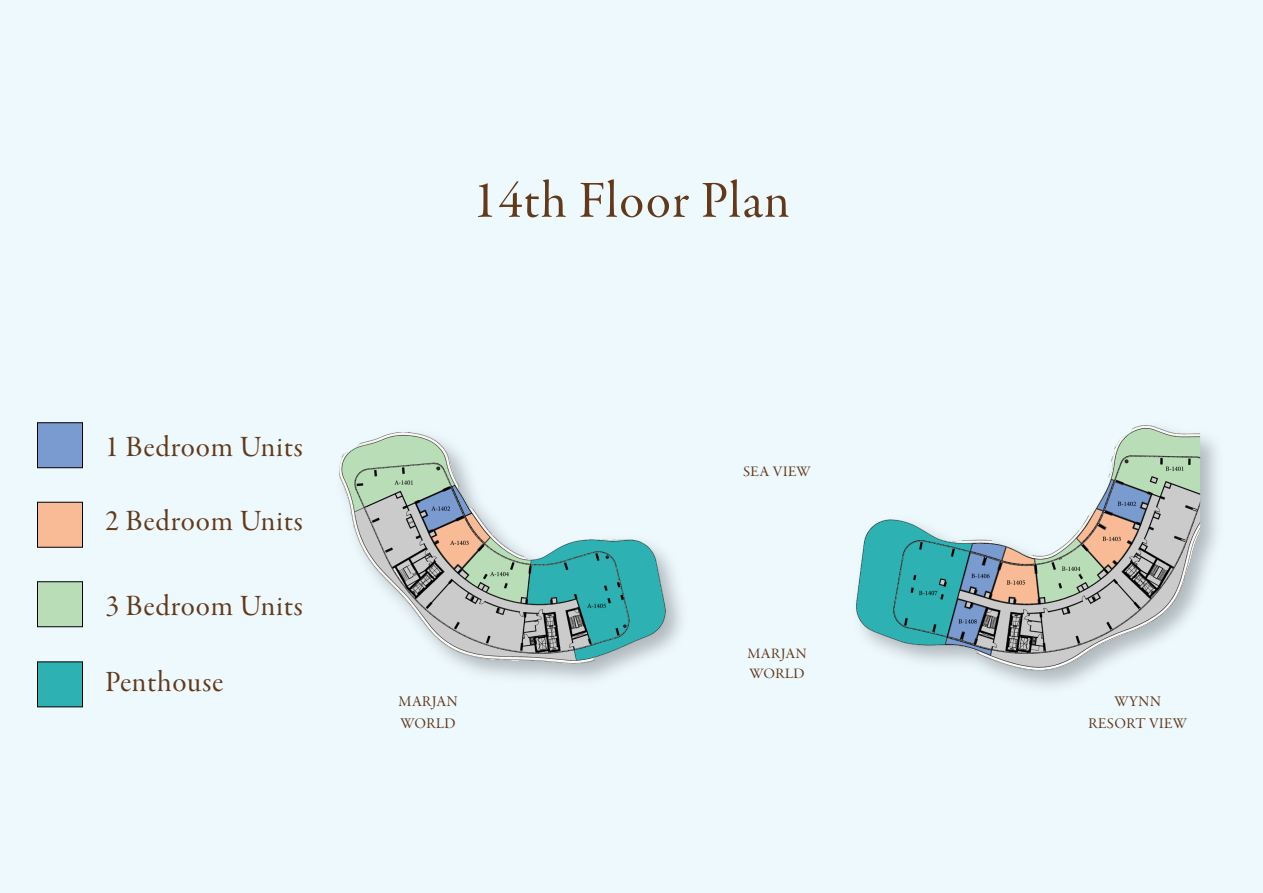
<style>
.page{position:relative;width:1263px;height:893px;background:#eef9fe}
.page>*{position:absolute;margin:0;border:0;box-sizing:border-box;transform-origin:0 0}
.t1{font:52.35px "Garamond Premr Pro Subh";letter-spacing:.025em;color:#623a19}
.t2{font:29.7px "Garamond Premr Pro Subh";letter-spacing:.025em;color:#623a19}
.t3{font:15px/21.5px "Garamond Premr Pro Subh";letter-spacing:.035em;color:#623a19}
.t4{font:14.7px "Garamond Premr Pro Subh";letter-spacing:.035em;color:#623a19}
.t5{font:14.4px/20.7px "Garamond Premr Pro Subh";letter-spacing:.035em;color:#623a19;scale:1.04 1}
</style>
<div class="page">
<img style="left:339px;top:425px;width:861px;height:262px">
<div style="left:37px;top:423px;width:46px;height:45px;background:#7a9bd0;border:1px solid #000"></div>
<div style="left:37px;top:502px;width:46px;height:45px;background:#f9bb96;border:1px solid #000"></div>
<div style="left:37px;top:582px;width:46px;height:45px;background:#b9ddb7;border:1px solid #000"></div>
<div style="left:37px;top:662px;width:46px;height:45px;background:#2db1b3;border:1px solid #000"></div>
<p class="t2" style="left:105px;top:430px;width:199px">1 Bedroom Units</p>
<p class="t2" style="left:105px;top:503px;width:199px">2 Bedroom Units</p>
<p class="t2" style="left:105px;top:589px;width:199px">3 Bedroom Units</p>
<p class="t2" style="left:105px;top:665px;width:119px">Penthouse</p>
<h1 class="t1" style="left:473px;top:170px;width:318px">14th Floor Plan</h1>
<p class="t4" style="left:743px;top:463px;width:69px">SEA VIEW</p>
<p class="t5" style="left:747px;top:644px;width:58px">MARJAN<br>WORLD</p>
<p class="t3" style="left:399px;top:692px;width:61px">MARJAN<br>WORLD</p>
<p class="t3" style="left:1088px;top:692px;width:100px;text-align:center">WYNN<br>RESORT VIEW</p>
</div>
